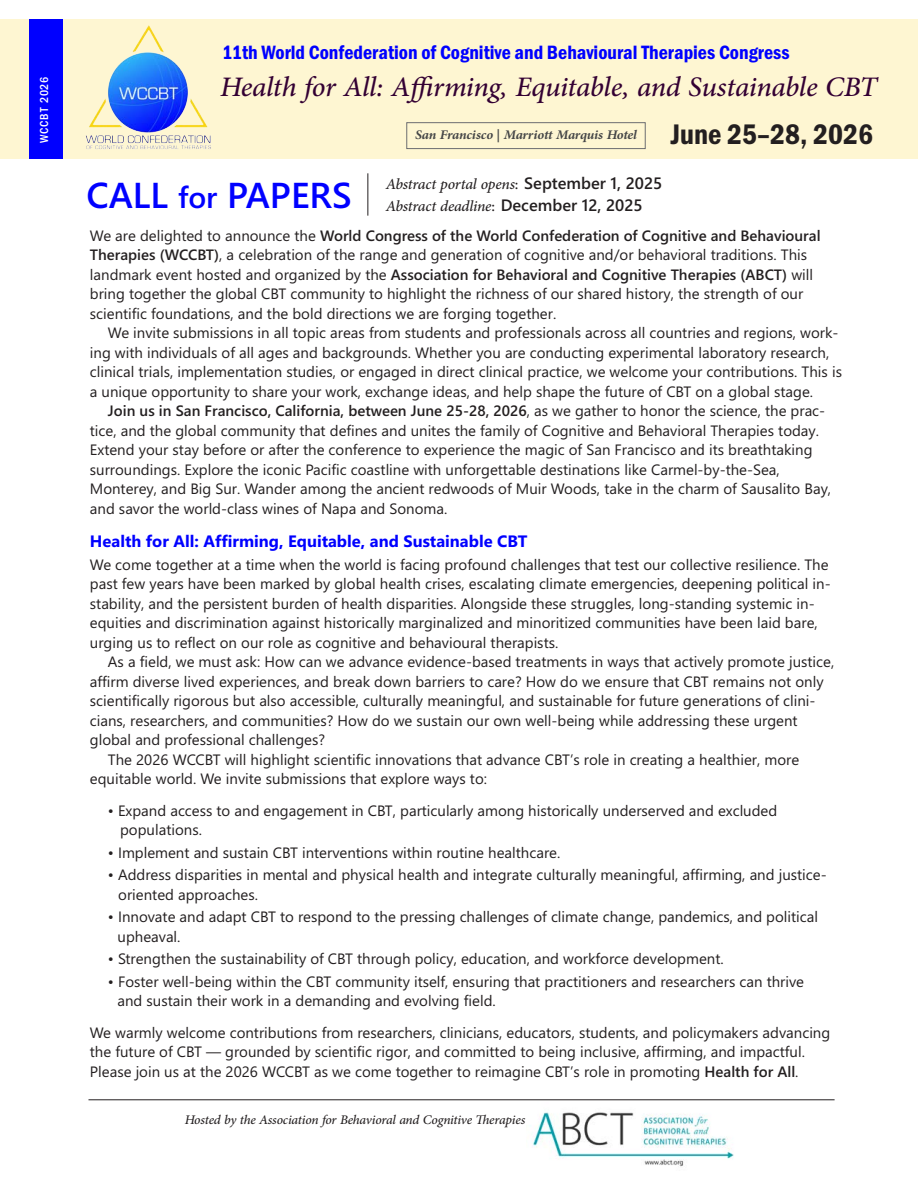
<style>
.page{position:relative;width:918px;height:1188px;background:#fff}
.page>*{position:absolute;margin:0;border:0;box-sizing:border-box;transform-origin:0 0}
.t1{font:italic 38.7px "Adobe Arabic";letter-spacing:-.01em;color:#303}
.t2{font:600 36px "Segoe UI";color:#00f}
.t3{font:italic 21px/22.2px "Adobe Arabic";letter-spacing:-.015em;color:#231f20}
.t4{font:600 condensed 19.95px "Franklin Gothic";color:#00f}
.t5{font:italic 18px "Adobe Arabic";letter-spacing:-.015em;color:#231f20}
.t6{font:italic 700 18px "Adobe Arabic";letter-spacing:-.015em;color:#454647}
.t7{font:700 16.5px "Segoe UI";color:#00f}
.t8{font:15px/19.5px "Segoe UI";color:#231f20}
.t9{font:500 condensed 12px "Franklin Gothic";letter-spacing:.06em;color:#fff}
.s1{font-family:"Franklin Gothic";font-weight:600;font-style:normal;font-stretch:condensed;font-size:29.25px;color:#231f20}
.s2{font-size:30px}
.s3{font-style:normal}
.s4{font-family:"Segoe UI";font-weight:600;font-style:normal;font-size:16.5px}
.s5{font-weight:600}
</style>
<div class="page">
<div style="left:0;top:19px;width:918px;height:140px;background:#fef6d2"></div>
<div style="left:406px;top:122px;width:240px;height:27px;border:1px solid #6c6d70"></div>
<div style="left:29px;top:19px;width:33px;height:140px;background:#00f"></div>
<img style="left:86px;top:25px;width:125px;height:124px">
<img style="left:526px;top:1100px;width:219px;height:67px">
<hr style="left:88px;top:1099px;width:747px;height:1px;background:#231f20">
<hr style="left:368px;top:173px;width:1px;height:43px;background:#231f20">
<p class="t9" style="left:37px;top:143px;width:68px;rotate:-90deg">WCCBT 2026</p>
<h3 class="t4" style="left:222px;top:41px;width:569px">11th World Confederation of Cognitive and Behavioural Therapies Congress</h3>
<h1 class="t1" style="left:220px;top:56px;width:659px">Health for All: Affirming, Equitable, and Sustainable CBT</h1>
<p class="t6" style="left:415px;top:120px;width:459px">San Francisco | Marriott Marquis Hotel <span class="s1">June 25–28, 2026</span></p>
<h2 class="t2" style="left:86px;top:174px;width:267px">CALL <span class="s2">for</span> PAPERS</h2>
<h3 class="t3" style="left:386px;top:170px;width:278px">Abstract portal opens<span class="s3">:</span> <span class="s4">September 1, 2025<br></span>Abstract deadline<span class="s3">:</span> <span class="s4">December 12, 2025</span></h3>
<p class="t8" style="left:90px;top:226px;width:732px">We are delighted to announce the <span class="s5">World Congress of the World Confederation of Cognitive and Behavioural Therapies (WCCBT)</span>, a celebration of the range and generation of cognitive and/or behavioral traditions. This landmark event hosted and organized by the <span class="s5">Association for Behavioral and Cognitive Therapies (ABCT)</span> will bring together the global CBT community to highlight the richness of our shared history, the strength of our scientific foundations, and the bold directions we are forging together.</p>
<p class="t8" style="left:90px;top:323px;width:754px;text-indent:18px">We invite submissions in all topic areas from students and professionals across all countries and regions, work&shy;ing with individuals of all ages and backgrounds. Whether you are conducting experimental laboratory research, clinical trials, implementation studies, or engaged in direct clinical practice, we welcome your contributions. This is a unique opportunity to share your work, exchange ideas, and help shape the future of CBT on a global stage.</p>
<p class="t8" style="left:90px;top:401px;width:743px;text-indent:18px"><span class="s5">Join us in San Francisco, California, between June 25-28, 2026</span>, as we gather to honor the science, the prac&shy;tice, and the global community that defines and unites the family of Cognitive and Behavioral Therapies today.<br>Extend your stay before or after the conference to experience the magic of San Francisco and its breathtaking surroundings. Explore the iconic Pacific coastline with unforgettable destinations like Carmel-by-the-Sea, Monterey, and Big Sur. Wander among the ancient redwoods of Muir Woods, take in the charm of Sausalito Bay, and savor the world-class wines of Napa and Sonoma.</p>
<p class="t7" style="left:90px;top:532px;width:439px">Health for All: Affirming, Equitable, and Sustainable CBT</p>
<p class="t8" style="left:90px;top:555px;width:742px">We come together at a time when the world is facing profound challenges that test our collective resilience. The past few years have been marked by global health crises, escalating climate emergencies, deepening political in&shy;stability, and the persistent burden of health disparities. Alongside these struggles, long-standing systemic in&shy;equities and discrimination against historically marginalized and minoritized communities have been laid bare, urging us to reflect on our role as cognitive and behavioural therapists.</p>
<p class="t8" style="left:108px;top:652px;width:728px">As a field, we must ask: How can we advance evidence-based treatments in ways that actively promote justice,</p>
<p class="t8" style="left:90px;top:672px;width:735px">affirm diverse lived experiences, and break down barriers to care? How do we ensure that CBT remains not only</p>
<p class="t8" style="left:90px;top:691px;width:727px">scientifically rigorous but also accessible, culturally meaningful, and sustainable for future generations of clini-</p>
<p class="t8" style="left:90px;top:711px;width:709px">cians, researchers, and communities? How do we sustain our own well-being while addressing these urgent</p>
<p class="t8" style="left:90px;top:730px;width:237px">global and professional challenges?</p>
<p class="t8" style="left:108px;top:750px;width:693px">The 2026 WCCBT will highlight scientific innovations that advance CBT’s role in creating a healthier, more</p>
<p class="t8" style="left:90px;top:769px;width:399px">equitable world. We invite submissions that explore ways to:</p>
<p class="t8" style="left:120px;top:801px;width:659px;text-indent:-12px">• Expand access to and engagement in CBT, particularly among historically underserved and excluded populations.</p>
<p class="t8" style="left:108px;top:843px;width:454px">• Implement and sustain CBT interventions within routine healthcare.</p>
<p class="t8" style="left:118px;top:865px;width:710px;text-indent:-10px">• Address disparities in mental and physical health and integrate culturally meaningful, affirming, and justice&shy;oriented approaches.</p>
<p class="t8" style="left:118px;top:907px;width:702px;text-indent:-10px">• Innovate and adapt CBT to respond to the pressing challenges of climate change, pandemics, and political upheaval.</p>
<p class="t8" style="left:108px;top:949px;width:617px">• Strengthen the sustainability of CBT through policy, education, and workforce development.</p>
<p class="t8" style="left:118px;top:972px;width:688px;text-indent:-10px">• Foster well-being within the CBT community itself, ensuring that practitioners and researchers can thrive and sustain their work in a demanding and evolving field.</p>
<p class="t8" style="left:90px;top:1023px;width:742px">We warmly welcome contributions from researchers, clinicians, educators, students, and policymakers advancing the future of CBT — grounded by scientific rigor, and committed to being inclusive, affirming, and impactful.<br>Please join us at the 2026 WCCBT as we come together to reimagine CBT’s role in promoting <span class="s5">Health for All</span>.</p>
<p class="t5" style="left:185px;top:1105px;width:342px">Hosted by the Association for Behavioral and Cognitive Therapies</p>
</div>
